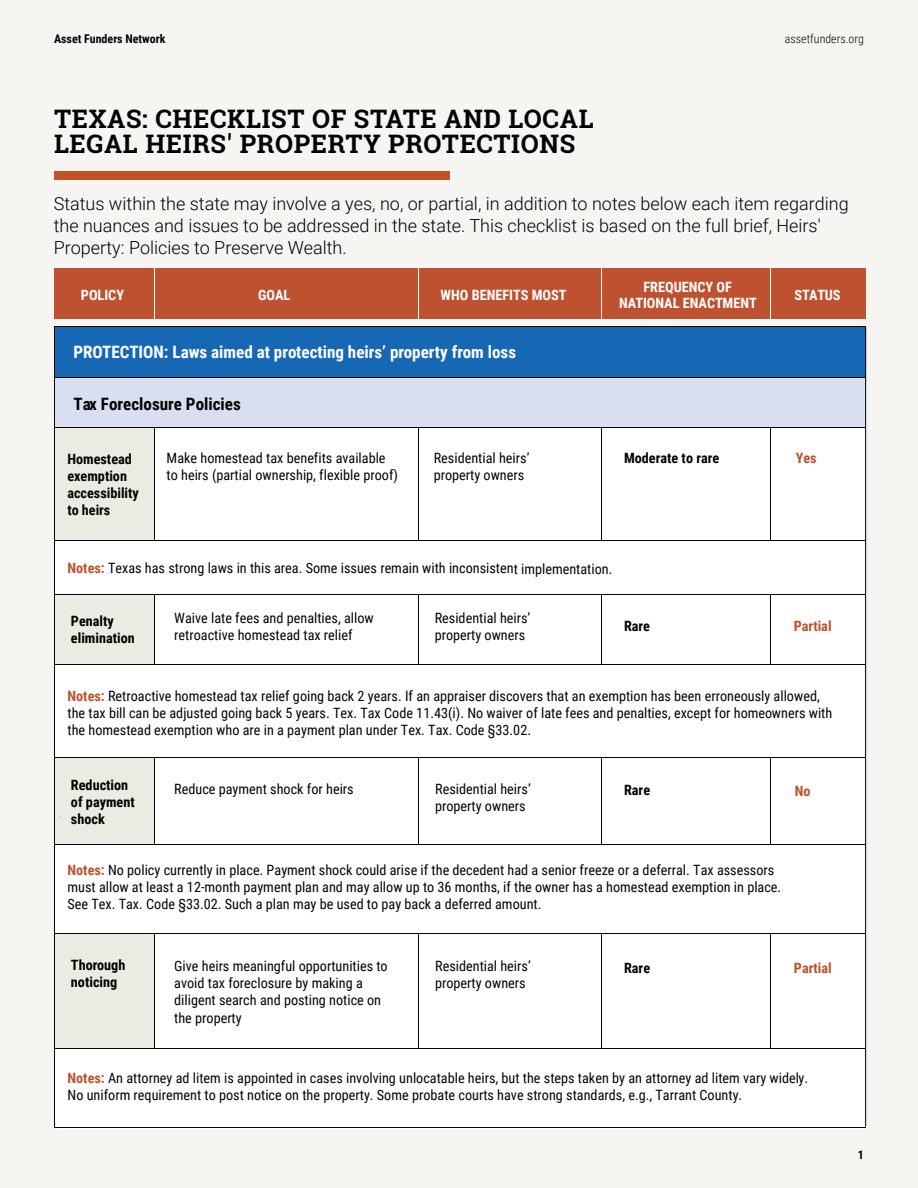
<style>
.page{position:relative;width:918px;height:1188px;background:#f6f5f2}
.page>*{position:absolute;margin:0;border:0;box-sizing:border-box;transform-origin:0 0}
.t1{font:700 25.5px/25.5px "Roboto Slab";letter-spacing:.025em;color:#040503}
.t2{font:300 18px/21.6px "Roboto";color:#000}
.t3{font:700 17.1px "Roboto Condensed";color:#fff}
.t4{font:700 17.1px "Roboto Condensed";color:#040503}
.t5{font:14.25px/17.1px "Roboto Condensed";color:#040503}
.t6{font:700 14.25px/17.1px "Roboto Condensed";color:#040503}
.t7{font:700 14.25px/15.6px "Roboto Condensed";color:#fff;text-align:center}
.t8{font:700 14.25px/17.1px "Roboto Condensed";color:#000}
.t9{font:700 14.25px "Roboto Condensed";color:#be512f}
.t10{font:700 12px "Roboto Condensed";color:#040503}
.t11{font:300 12px "Roboto Condensed";color:#040503}
.t12{font:700 12px "Roboto Condensed";color:#000}
.s1{font-weight:700;color:#be512f}
</style>
<div class="page">
<div style="left:54px;top:425px;width:810px;height:704px;background:#fff"></div>
<div style="left:54px;top:171px;width:396px;height:9px;background:#c1522c"></div>
<div style="left:54px;top:428px;width:100px;height:113px;background:#ebeae3"></div>
<div style="left:54px;top:594px;width:100px;height:71px;background:#ebeae3"></div>
<div style="left:54px;top:758px;width:100px;height:87px;background:#ebeae3"></div>
<div style="left:54px;top:933px;width:100px;height:116px;background:#ebeae3"></div>
<div style="left:54px;top:377px;width:811px;height:51px;background:#d9def0"></div>
<div style="left:54px;top:326px;width:811px;height:52px;background:#1768b4"></div>
<hr style="left:54px;top:326px;width:812px;height:1px;background:#040503">
<hr style="left:54px;top:377px;width:811px;height:1px;background:#040503">
<hr style="left:54px;top:427px;width:811px;height:1px;background:#040503">
<hr style="left:54px;top:541px;width:811px;height:1px;background:#040503">
<hr style="left:54px;top:594px;width:811px;height:1px;background:#040503">
<hr style="left:54px;top:845px;width:811px;height:1px;background:#040503">
<hr style="left:54px;top:758px;width:811px;height:1px;background:#040503">
<hr style="left:54px;top:665px;width:811px;height:1px;background:#040503">
<hr style="left:54px;top:933px;width:811px;height:1px;background:#040503">
<hr style="left:54px;top:1048px;width:811px;height:1px;background:#040503">
<hr style="left:154px;top:428px;width:1px;height:113px;background:#040503">
<hr style="left:154px;top:594px;width:1px;height:71px;background:#040503">
<hr style="left:154px;top:758px;width:1px;height:87px;background:#040503">
<hr style="left:154px;top:933px;width:1px;height:116px;background:#040503">
<hr style="left:419px;top:428px;width:1px;height:113px;background:#040503">
<hr style="left:419px;top:594px;width:1px;height:71px;background:#040503">
<hr style="left:419px;top:758px;width:1px;height:87px;background:#040503">
<hr style="left:418px;top:934px;width:1px;height:115px;background:#040503">
<hr style="left:601px;top:428px;width:1px;height:113px;background:#040503">
<hr style="left:601px;top:594px;width:1px;height:71px;background:#040503">
<hr style="left:601px;top:933px;width:1px;height:116px;background:#040503">
<hr style="left:601px;top:758px;width:1px;height:87px;background:#040503">
<hr style="left:770px;top:428px;width:1px;height:113px;background:#040503">
<hr style="left:770px;top:934px;width:1px;height:115px;background:#040503">
<hr style="left:770px;top:758px;width:1px;height:87px;background:#040503">
<hr style="left:770px;top:595px;width:1px;height:70px;background:#040503">
<div style="left:54px;top:268px;width:812px;height:51px;background:#be512f"></div>
<hr style="left:154px;top:268px;width:1px;height:51px;background:#fff">
<hr style="left:419px;top:268px;width:1px;height:51px;background:#fff">
<hr style="left:601px;top:268px;width:1px;height:51px;background:#fff">
<hr style="left:770px;top:268px;width:1px;height:51px;background:#fff">
<hr style="left:54px;top:1128px;width:812px;height:1px;background:#040503">
<hr style="left:54px;top:327px;width:1px;height:801px;background:#040503">
<hr style="left:865px;top:327px;width:1px;height:799px;background:#000">
<p class="t10" style="left:54px;top:31px;width:113px">Asset Funders Network</p>
<p class="t11" style="left:785px;top:31px;width:81px">assetfunders.org</p>
<p class="t1" style="left:54px;top:106px;width:541px">TEXAS: CHECKLIST OF STATE AND LOCAL<br>LEGAL HEIRS' PROPERTY PROTECTIONS</p>
<p class="t2" style="left:54px;top:193px;width:797px">Status within the state may involve a yes, no, or partial, in addition to notes below each item regarding the nuances and issues to be addressed in the state. This checklist is based on the full brief, Heirs'<br>Property: Policies to Preserve Wealth.</p>
<p class="t7" style="left:81px;top:287px;width:45px">POLICY</p>
<p class="t7" style="left:619px;top:279px;width:139px">FREQUENCY OF<br>NATIONAL ENACTMENT</p>
<p class="t7" style="left:258px;top:287px;width:34px">GOAL</p>
<p class="t7" style="left:441px;top:287px;width:127px">WHO BENEFITS MOST</p>
<p class="t7" style="left:794px;top:287px;width:48px">STATUS</p>
<p class="t3" style="left:73px;top:340px;width:444px">PROTECTION: Laws aimed at protecting heirs’ property from loss</p>
<p class="t4" style="left:73px;top:392px;width:169px">Tax Foreclosure Policies</p>
<p class="t6" style="left:67px;top:449px;width:73px">Homestead exemption accessibility to heirs</p>
<p class="t5" style="left:167px;top:449px;width:233px">Make homestead tax benefits available to heirs (partial ownership, flexible proof)</p>
<p class="t5" style="left:434px;top:449px;width:97px">Residential heirs’</p>
<p class="t6" style="left:624px;top:449px;width:97px">Moderate to rare</p>
<p class="t5" style="left:434px;top:466px;width:92px">property owners</p>
<p class="t5" style="left:68px;top:559px;width:546px"><span class="s1">Notes:</span> Texas has strong laws in this area. Some issues remain with inconsistent implementation.</p>
<p class="t8" style="left:71px;top:612px;width:65px">Penalty elimination</p>
<p class="t5" style="left:174px;top:608px;width:201px">Waive late fees and penalties, allow retroactive homestead tax relief</p>
<p class="t5" style="left:435px;top:608px;width:97px">Residential heirs’ property owners</p>
<p class="t6" style="left:624px;top:617px;width:28px">Rare</p>
<p class="t9" style="left:796px;top:448px;width:23px">Yes</p>
<p class="t9" style="left:794px;top:616px;width:39px">Partial</p>
<p class="t5" style="left:68px;top:687px;width:766px"><span class="s1">Notes:</span> Retroactive homestead tax relief going back 2 years. If an appraiser discovers that an exemption has been erroneously allowed, the tax bill can be adjusted going back 5 years. Tex. Tax Code 11.43(i). No waiver of late fees and penalties, except for homeowners with the homestead exemption who are in a payment plan under Tex. Tax. Code §33.02.</p>
<p class="t8" style="left:71px;top:776px;width:59px">Reduction</p>
<p class="t5" style="left:174px;top:780px;width:181px">Reduce payment shock for heirs</p>
<p class="t8" style="left:71px;top:793px;width:65px">of payment shock</p>
<p class="t5" style="left:435px;top:780px;width:97px">Residential heirs’</p>
<p class="t6" style="left:624px;top:781px;width:28px">Rare</p>
<p class="t5" style="left:435px;top:797px;width:92px">property owners</p>
<p class="t9" style="left:795px;top:780px;width:17px">No</p>
<p class="t5" style="left:68px;top:861px;width:715px"><span class="s1">Notes:</span> No policy currently in place. Payment shock could arise if the decedent had a senior freeze or a deferral. Tax assessors must allow at least a 12-month payment plan and may allow up to 36 months, if the owner has a homestead exemption in place.<br>See Tex. Tax. Code §33.02. Such a plan may be used to pay back a deferred amount.</p>
<p class="t8" style="left:71px;top:956px;width:56px">Thorough noticing</p>
<p class="t5" style="left:174px;top:957px;width:215px">Give heirs meaningful opportunities to avoid tax foreclosure by making a diligent search and posting notice on the property</p>
<p class="t5" style="left:435px;top:957px;width:97px">Residential heirs’</p>
<p class="t6" style="left:624px;top:959px;width:28px">Rare</p>
<p class="t5" style="left:435px;top:974px;width:92px">property owners</p>
<p class="t9" style="left:794px;top:958px;width:39px">Partial</p>
<p class="t5" style="left:68px;top:1069px;width:742px"><span class="s1">Notes:</span> An attorney ad litem is appointed in cases involving unlocatable heirs, but the steps taken by an attorney ad litem vary widely.<br>No uniform requirement to post notice on the property. Some probate courts have strong standards, e.g., Tarrant County.</p>
<p class="t12" style="left:858px;top:1146px;width:8px">1</p>
</div>
